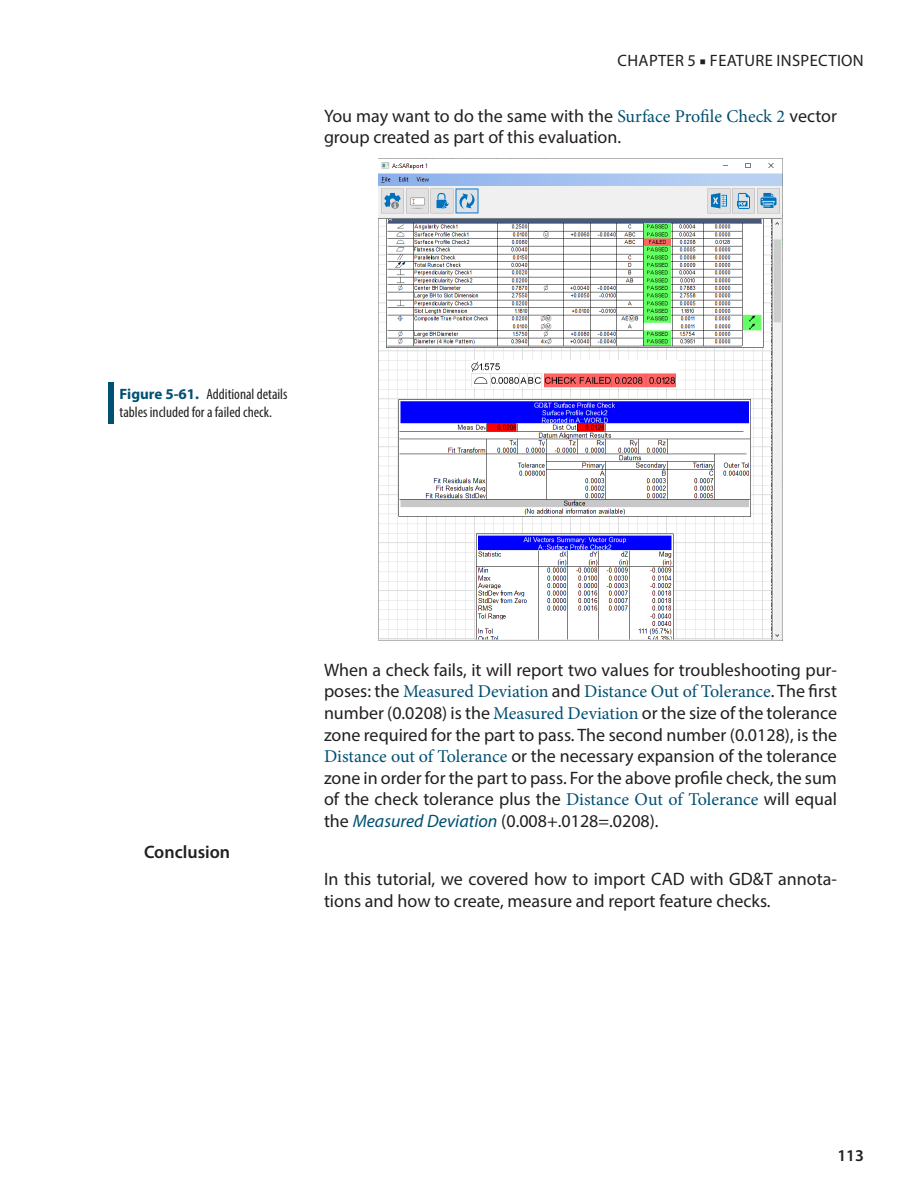
<style>
.page{position:relative;width:918px;height:1188px;background:#fff}
.page>*{position:absolute;margin:0;border:0;box-sizing:border-box;transform-origin:0 0}
.t1{font:18px/21.6px "Myriad Pro";color:#231f20}
.Instruction{font:600 18px "Myriad Pro";color:#231f20}
.t2{font:16.5px "Myriad Pro";letter-spacing:.02em;color:#231f20}
.t3{font:600 16.5px "Myriad Pro";color:#231f20}
.t4{font:condensed 15px/18px "Myriad Pro";color:#231f20}
.s1{font-family:"Minion Pro";font-weight:700}
.s2{font-family:"Minion Pro";color:#005072}
.s3{font-weight:700;font-stretch:normal;color:#005072}
.s4{font-style:italic;color:#005072}
</style>
<div class="page">
<div style="left:108px;top:382px;width:6px;height:41px;background:#005072"></div>
<img style="left:378px;top:159px;width:405px;height:482px">
<p class="t2" style="left:618px;top:51px;width:111px">CHAPTER 5 <span class="s1">■</span> Feature</p>
<p class="t2" style="left:777px;top:51px;width:15px">Inspection</p>
<p class="t1" style="left:324px;top:104px;width:515px">You may want to do the same with the <span class="s2">Surface Profile Check 2</span> vector group created as part of this evaluation.</p>
<p class="t4" style="left:120px;top:385px;width:169px"><span class="s3">Figure 5-61.</span> Additional details tables included for a failed check.</p>
<p class="Instruction" style="left:144px;top:840px;width:88px">Conclusion</p>
<p class="t1" style="left:324px;top:659px;width:515px;text-align:justify">When a check fails, it will report two values for troubleshooting pur&shy;poses: the <span class="s2">Measured Deviation</span> and <span class="s2">Distance Out of Tolerance</span>. The first number (0.0208) is the <span class="s2">Measured Deviation</span> or the size of the tolerance zone required for the part to pass. The second number (0.0128), is the <span class="s2">Distance out of Tolerance</span> or the necessary expansion of the tolerance zone in order for the part to pass. For the above profile check, the sum of the check tolerance plus the <span class="s2">Distance Out of Tolerance</span> will equal the <span class="s4">Measured Deviation</span> (0.008+.0128=.0208).</p>
<p class="t1" style="left:324px;top:868px;width:515px">In this tutorial, we covered how to import CAD with GD&amp;T annota&shy;tions and how to create, measure and report feature checks.</p>
<p class="t3" style="left:837px;top:1145px;width:28px">113</p>
</div>
